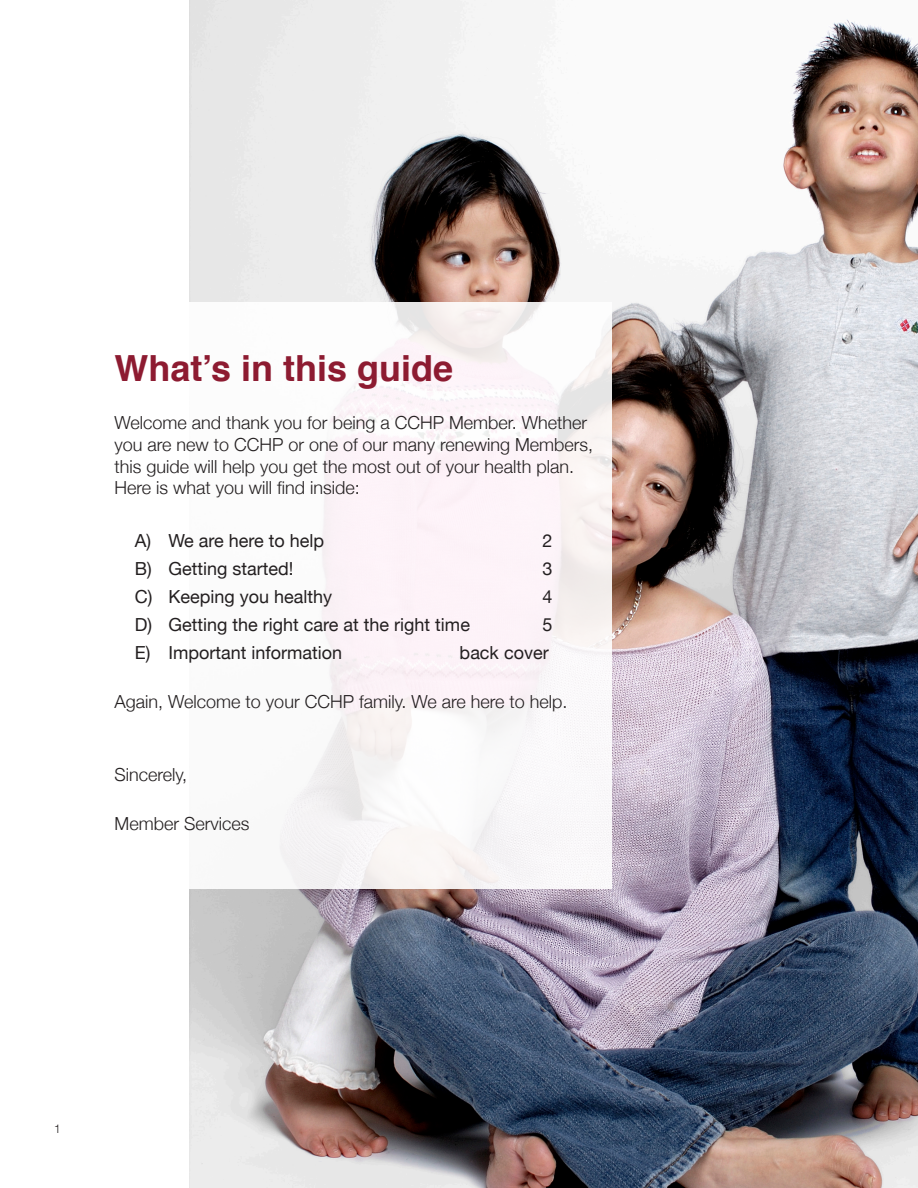
<style>
.page{position:relative;width:918px;height:1188px;background:#fff}
.page>*{position:absolute;margin:0;border:0;box-sizing:border-box;transform-origin:0 0}
.t1{font:700 36px "Helvetica";color:#8d1b31}
.t2{font:300 18px/21.6px "Helvetica Neue";color:#231f20}
.ul{font:18px "Helvetica Neue";color:#231f20}
.page{font:300 12px "Helvetica Neue";color:#231f20}
</style>
<div class="page">
<img style="left:189px;top:0;width:729px;height:1188px">
<div style="left:97px;top:303px;width:514px;height:586px;background:#fff"></div>
<p class="t1" style="left:115px;top:339px;width:340px">What’s in this guide</p>
<p class="t2" style="left:115px;top:411px;width:480px">Welcome and thank you for being a CCHP Member. Whether you are new to CCHP or one of our many renewing Members, this guide will help you get the most out of your health plan.<br>Here is what you will find inside:</p>
<p class="ul" style="left:135px;top:527px;width:191px">A) We are here to help</p>
<p class="ul" style="left:543px;top:527px;width:12px">2</p>
<p class="ul" style="left:135px;top:555px;width:160px">B) Getting started!</p>
<p class="ul" style="left:543px;top:555px;width:12px">3</p>
<p class="ul" style="left:135px;top:584px;width:199px">C) Keeping you healthy</p>
<p class="ul" style="left:543px;top:584px;width:12px">4</p>
<p class="ul" style="left:135px;top:612px;width:337px">D) Getting the right care at the right time</p>
<p class="ul" style="left:543px;top:612px;width:12px">5</p>
<p class="ul" style="left:135px;top:640px;width:209px">E) Important information</p>
<p class="ul" style="left:460px;top:640px;width:91px">back cover</p>
<p class="t2" style="left:115px;top:690px;width:454px">Again, Welcome to your CCHP family. We are here to help.</p>
<p class="t2" style="left:115px;top:762px;width:74px">Sincerely,</p>
<p class="t2" style="left:115px;top:811px;width:136px">Member Services</p>
<p class="page" style="left:54px;top:1119px;width:8px">1</p>
</div>
